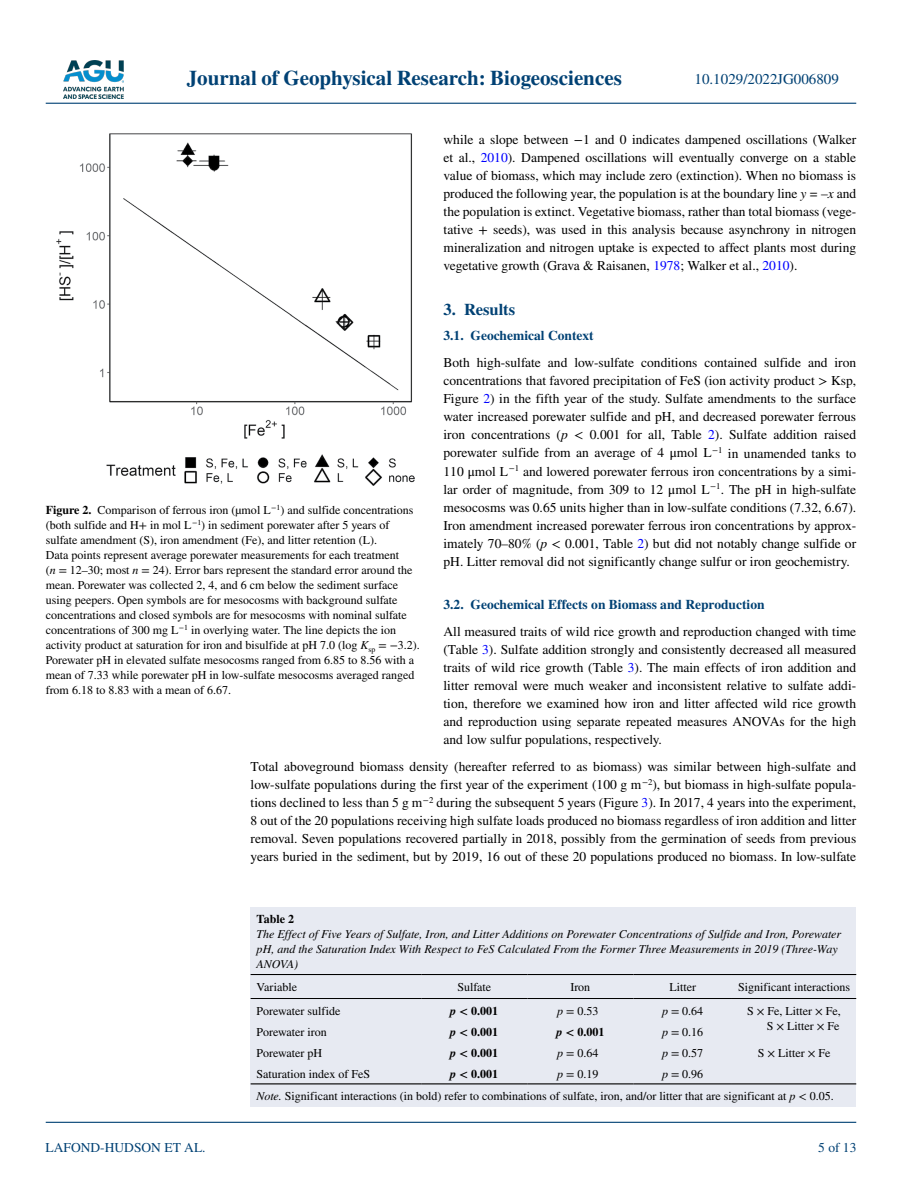
<style>
.page{position:relative;width:902px;height:1183px;background:#fff}
.page>*{position:absolute;margin:0;border:0;box-sizing:border-box;transform-origin:0 0}
.t1{font:700 21px "STIX";color:#004174}
.t2{font:700 16.5px "STIX";color:#004174}
.t3{font:15px "STIX";color:#004174}
.t4{font:13.5px/18px "STIX";color:#000;text-align:justify}
.t5{font:700 13.5px "STIX";color:#004174}
.t6{font:13.5px "STIX";color:#004174}
.t7{font:12px/15px "STIX";color:#000}
.t8{font:italic 12px/15px "STIX";color:#000}
.t9{font:700 12px "STIX";color:#000}
.s1{color:#00f}
.s2{font-style:italic}
.s3{font-weight:700}
</style>
<div class="page">
<img style="left:63px;top:60px;width:60px;height:39px">
<hr style="left:46px;top:103px;width:810px;height:1px;background:#004174">
<hr style="left:46px;top:1121px;width:810px;height:1px;background:#004174">
<img style="left:57px;top:134px;width:357px;height:351px">
<div style="left:250px;top:973px;width:606px;height:133px;background:#e7eaf2"></div>
<hr style="left:250px;top:973px;width:171px;height:1px;background:#000">
<hr style="left:250px;top:997px;width:171px;height:1px;background:#000">
<hr style="left:421px;top:973px;width:106px;height:1px;background:#000">
<hr style="left:421px;top:997px;width:106px;height:1px;background:#000">
<hr style="left:527px;top:973px;width:106px;height:1px;background:#000">
<hr style="left:527px;top:997px;width:106px;height:1px;background:#000">
<hr style="left:633px;top:973px;width:99px;height:1px;background:#000">
<hr style="left:633px;top:997px;width:99px;height:1px;background:#000">
<hr style="left:732px;top:973px;width:124px;height:1px;background:#000">
<hr style="left:732px;top:997px;width:124px;height:1px;background:#000">
<hr style="left:250px;top:1082px;width:171px;height:2px;background:#000">
<hr style="left:421px;top:1082px;width:106px;height:2px;background:#000">
<hr style="left:527px;top:1082px;width:106px;height:2px;background:#000">
<hr style="left:633px;top:1082px;width:99px;height:2px;background:#000">
<hr style="left:732px;top:1082px;width:124px;height:2px;background:#000">
<div style="left:250px;top:907px;width:606px;height:66px;background:#e7eaf2"></div>
<h1 class="t1" style="left:187px;top:66px;width:436px">Journal of Geophysical Research: Biogeosciences</h1>
<p class="t3" style="left:694px;top:69px;width:146px">10.1029/2022JG006809</p>
<p class="t4" style="left:443px;top:131px;width:414px">while a slope between −1 and 0 indicates dampened oscillations (Walker et al., <span class="s1">2010</span>). Dampened oscillations will eventually converge on a stable value of biomass, which may include zero (extinction). When no biomass is produced the following year, the population is at the boundary line <span class="s2">y =</span> –<span class="s2">x</span> and the population is extinct. Vegetative biomass, rather than total biomass (vege&shy;tative + seeds), was used in this analysis because asynchrony in nitrogen mineralization and nitrogen uptake is expected to affect plants most during vegetative growth (Grava &amp; Raisanen, <span class="s1">1978</span>; Walker et al., <span class="s1">2010</span>).</p>
<p class="t2" style="left:443px;top:299px;width:73px">3. Results</p>
<p class="t5" style="left:443px;top:328px;width:152px">3.1. Geochemical Context</p>
<p class="t4" style="left:443px;top:355px;width:414px">Both high-sulfate and low-sulfate conditions contained sulfide and iron concentrations that favored precipitation of FeS (ion activity product &gt; Ksp, Figure <span class="s1">2</span>) in the fifth year of the study. Sulfate amendments to the surface water increased porewater sulfide and pH, and decreased porewater ferrous iron concentrations (<span class="s2">p</span> &lt; 0.001 for all, Table <span class="s1">2</span>). Sulfate addition raised porewater sulfide from an average of 4 μmol L<sup>−1</sup> in unamended tanks to 110 μmol L<sup>−1</sup> and lowered porewater ferrous iron concentrations by a simi&shy;lar order of magnitude, from 309 to 12 μmol L<sup>−1</sup>. The pH in high-sulfate mesocosms was 0.65 units higher than in low-sulfate conditions (7.32, 6.67).<br>Iron amendment increased porewater ferrous iron concentrations by approx&shy;imately 70–80% (<span class="s2">p</span> &lt; 0.001, Table <span class="s1">2</span>) but did not notably change sulfide or pH. Litter removal did not significantly change sulfur or iron geochemistry.</p>
<p class="t5" style="left:443px;top:596px;width:322px">3.2. Geochemical Effects on Biomass and Reproduction</p>
<p class="t4" style="left:443px;top:623px;width:414px">All measured traits of wild rice growth and reproduction changed with time (Table <span class="s1">3</span>). Sulfate addition strongly and consistently decreased all measured traits of wild rice growth (Table <span class="s1">3</span>). The main effects of iron addition and litter removal were much weaker and inconsistent relative to sulfate addi&shy;tion, therefore we examined how iron and litter affected wild rice growth and reproduction using separate repeated measures ANOVAs for the high and low sulfur populations, respectively.</p>
<p class="t4" style="left:250px;top:758px;width:607px">Total aboveground biomass density (hereafter referred to as biomass) was similar between high-sulfate and low-sulfate populations during the first year of the experiment (100 g m<sup>−2</sup>), but biomass in high-sulfate popula&shy;tions declined to less than 5 g m<sup>−2</sup> during the subsequent 5 years (Figure <span class="s1">3</span>). In 2017, 4 years into the experiment, 8 out of the 20 populations receiving high sulfate loads produced no biomass regardless of iron addition and litter removal. Seven populations recovered partially in 2018, possibly from the germination of seeds from previous years buried in the sediment, but by 2019, 16 out of these 20 populations produced no biomass. In low-sulfate</p>
<p class="t7" style="left:46px;top:503px;width:375px"><span class="s3">Figure 2.</span> Comparison of ferrous iron (µmol L<sup>−1</sup>) and sulfide concentrations (both sulfide and H+ in mol L<sup>−1</sup>) in sediment porewater after 5 years of sulfate amendment (S), iron amendment (Fe), and litter retention (L).<br>Data points represent average porewater measurements for each treatment<br>(<span class="s2">n</span> = 12–30; most <span class="s2">n</span> = 24). Error bars represent the standard error around the mean. Porewater was collected 2, 4, and 6 cm below the sediment surface using peepers. Open symbols are for mesocosms with background sulfate concentrations and closed symbols are for mesocosms with nominal sulfate concentrations of 300 mg L<sup>−1</sup> in overlying water. The line depicts the ion activity product at saturation for iron and bisulfide at pH 7.0 (log <span class="s2">K</span><sub>sp</sub> = −3.2).<br>Porewater pH in elevated sulfate mesocosms ranged from 6.85 to 8.56 with a mean of 7.33 while porewater pH in low-sulfate mesocosms averaged ranged from 6.18 to 8.83 with a mean of 6.67.</p>
<p class="t9" style="left:256px;top:911px;width:39px">Table 2</p>
<p class="t8" style="left:256px;top:925px;width:586px">The Effect of Five Years of Sulfate, Iron, and Litter Additions on Porewater Concentrations of Sulfide and Iron, Porewater pH, and the Saturation Index With Respect to FeS Calculated From the Former Three Measurements in 2019 (Three-Way<br>ANOVA)</p>
<p class="t6" style="left:45px;top:1138px;width:162px">LAFOND-HUDSON ET AL.</p>
<p class="t7" style="left:256px;top:979px;width:42px">Variable</p>
<p class="t7" style="left:457px;top:979px;width:35px">Sulfate</p>
<p class="t7" style="left:570px;top:979px;width:21px">Iron</p>
<p class="t7" style="left:669px;top:979px;width:28px">Litter</p>
<p class="t7" style="left:738px;top:979px;width:113px">Significant interactions</p>
<p class="t7" style="left:256px;top:1003px;width:85px">Porewater sulfide</p>
<p class="t9" style="left:450px;top:1003px;width:49px"><span class="s2">p</span> &lt; 0.001</p>
<p class="t7" style="left:557px;top:1003px;width:43px"><span class="s2">p</span> = 0.53</p>
<p class="t7" style="left:662px;top:1003px;width:43px"><span class="s2">p</span> = 0.64</p>
<p class="t7" style="left:747px;top:1003px;width:95px;text-align:right">S × Fe, Litter × Fe,<br>S × Litter × Fe</p>
<p class="t7" style="left:256px;top:1024px;width:72px">Porewater iron</p>
<p class="t9" style="left:450px;top:1024px;width:49px"><span class="s2">p</span> &lt; 0.001</p>
<p class="t9" style="left:556px;top:1024px;width:49px"><span class="s2">p</span> &lt; 0.001</p>
<p class="t7" style="left:662px;top:1024px;width:43px"><span class="s2">p</span> = 0.16</p>
<p class="t7" style="left:256px;top:1045px;width:67px">Porewater pH</p>
<p class="t9" style="left:450px;top:1045px;width:49px"><span class="s2">p</span> &lt; 0.001</p>
<p class="t7" style="left:557px;top:1045px;width:43px"><span class="s2">p</span> = 0.64</p>
<p class="t7" style="left:662px;top:1045px;width:43px"><span class="s2">p</span> = 0.57</p>
<p class="t7" style="left:757px;top:1045px;width:74px">S × Litter × Fe</p>
<p class="t7" style="left:256px;top:1066px;width:115px">Saturation index of FeS</p>
<p class="t9" style="left:450px;top:1066px;width:49px"><span class="s2">p</span> &lt; 0.001</p>
<p class="t7" style="left:557px;top:1066px;width:43px"><span class="s2">p</span> = 0.19</p>
<p class="t7" style="left:256px;top:1063px;width:578px;line-height:22.5px;text-indent:405px"><span class="s2">p</span> = 0.96<br><span class="s2">Note.</span> Significant interactions (in bold) refer to combinations of sulfate, iron, and/or litter that are significant at <span class="s2">p</span> &lt; 0.05.</p>
<p class="t6" style="left:818px;top:1138px;width:40px">5 of 13</p>
</div>
